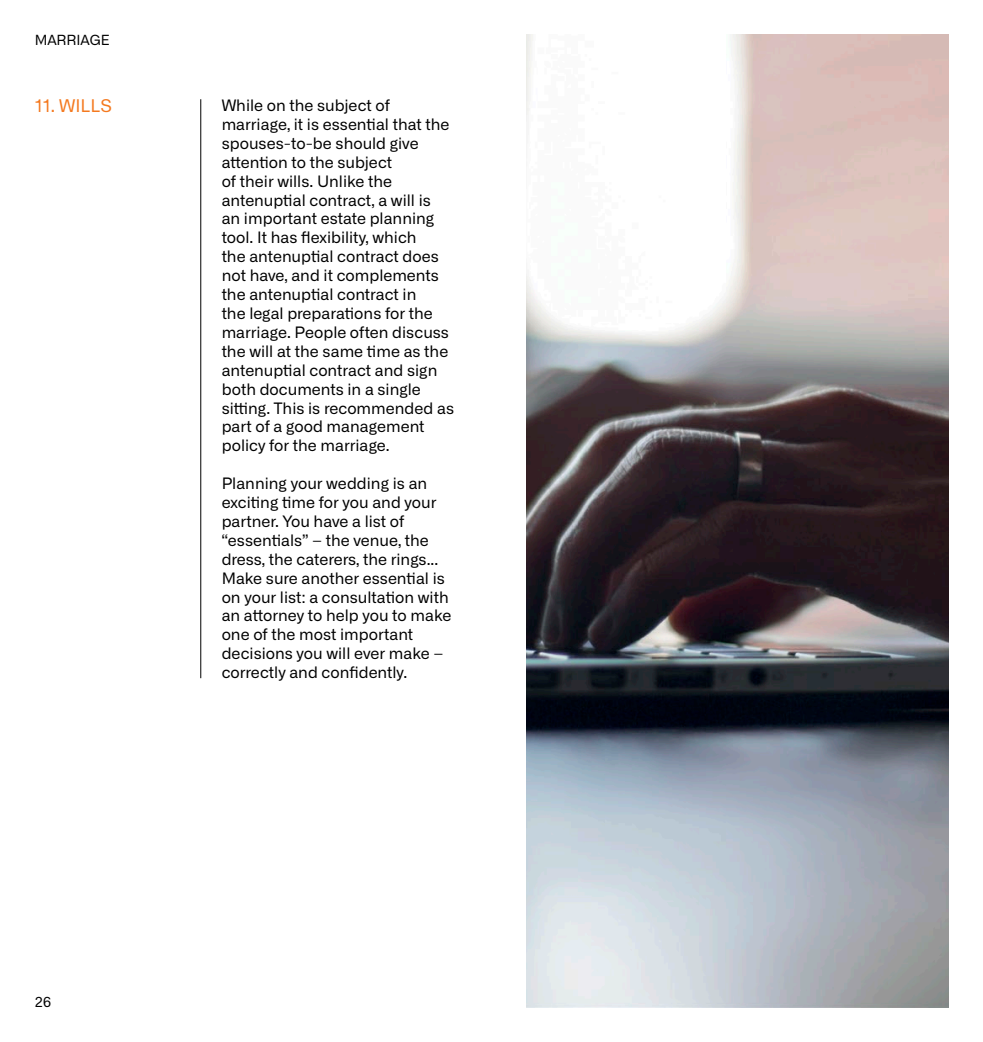
<style>
.page{position:relative;width:983px;height:1042px;background:#fff}
.page>*{position:absolute;margin:0;border:0;box-sizing:border-box;transform-origin:0 0}
.t1{font:17.5px "Alliance No.1";color:#f4791f}
.t2{font:15.75px/18.9px "Alliance No.1";color:#000}
.t3{font:14px "Alliance No.1";color:#000}
</style>
<div class="page">
<hr style="left:200px;top:99px;width:1px;height:579px;background:#000">
<img style="left:526px;top:35px;width:421px;height:972px">
<p class="t3" style="left:35px;top:32px;width:77px">MARRIAGE</p>
<p class="t1" style="left:35px;top:96px;width:79px">11. WILLS</p>
<p class="t2" style="left:221px;top:96px;width:234px">While on the subject of marriage, it is essential that the spouses-to-be should give attention to the subject<br>of their wills. Unlike the antenuptial contract, a will is<br>an important estate planning tool. It has flexibility, which<br>the antenuptial contract does not have, and it complements the antenuptial contract in<br>the legal preparations for the marriage. People often discuss the will at the same time as the antenuptial contract and sign both documents in a single sitting. This is recommended as part of a good management policy for the marriage.</p>
<p class="t2" style="left:221px;top:474px;width:231px">Planning your wedding is an exciting time for you and your partner. You have a list of “essentials” – the venue, the dress, the caterers, the rings...<br>Make sure another essential is on your list: a consultation with an attorney to help you to make one of the most important decisions you will ever make – correctly and confidently.</p>
<p class="t3" style="left:35px;top:994px;width:18px">26</p>
</div>
